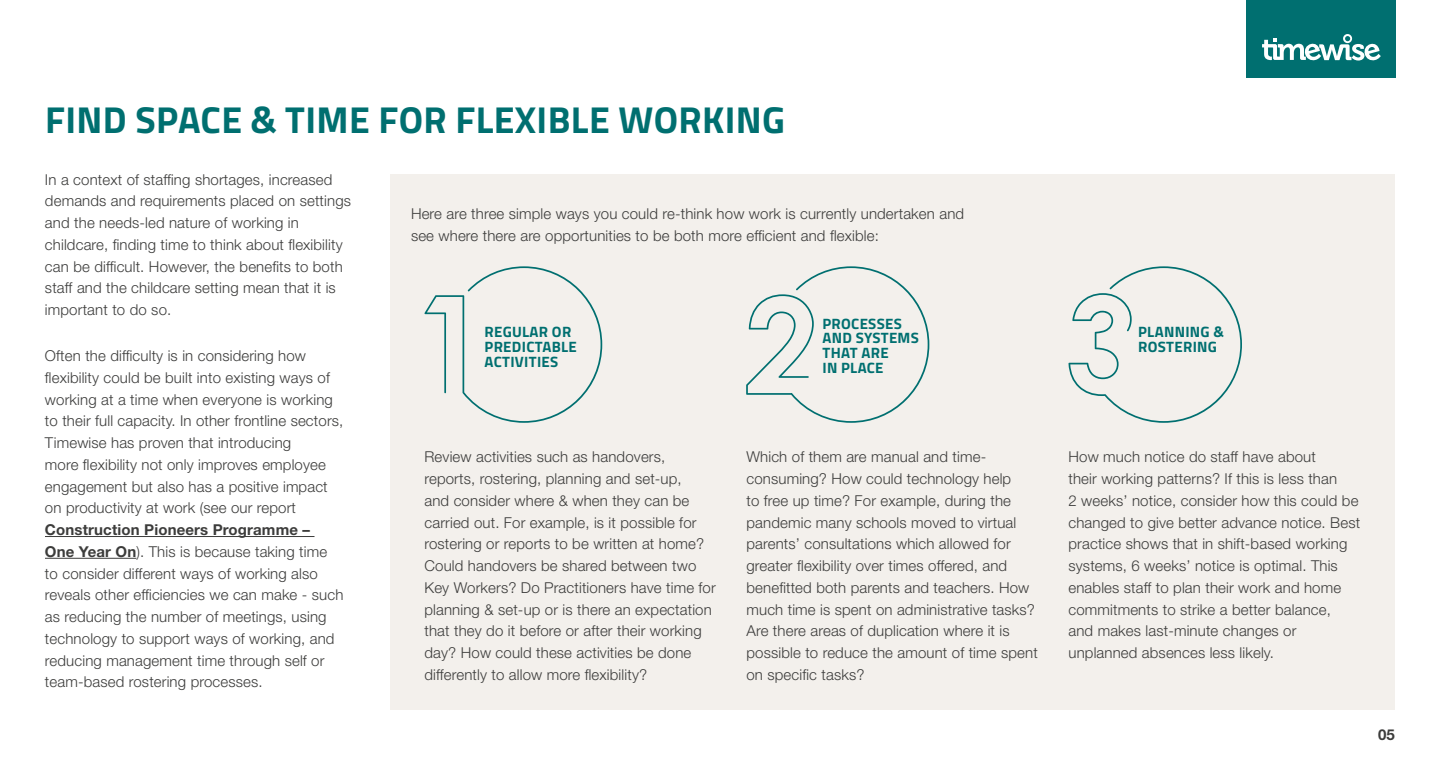
<style>
.page{position:relative;width:1440px;height:765px;background:#fff}
.page>*{position:absolute;margin:0;border:0;box-sizing:border-box;transform-origin:0 0}
.t1{font:700 37.5px "Titillium Web";letter-spacing:.01em;color:#006f70}
.t2{font:300 15px/21.8px "Helvetica Neue LT Std";letter-spacing:.01em;color:#3c3c3b}
.t3{font:700 15px/15px "Titillium Web";letter-spacing:.02em;color:#006f70}
.t4{font:700 15px "Helvetica Neue LT Std";color:#3c3c3b}
.s1{font-weight:700}
</style>
<div class="page">
<div style="left:390px;top:174px;width:1005px;height:536px;background:#f3f0ec"></div>
<hr style="left:45px;top:536px;width:270px;height:1px;background:#3c3c3b">
<hr style="left:45px;top:558px;width:91px;height:1px;background:#3c3c3b">
<div style="left:1246px;top:0;width:150px;height:77px;background:#006f70"></div>
<svg style="left:1262px;top:34px;width:119px;height:27px"></svg>
<svg style="left:1068px;top:266px;width:174px;height:157px"></svg>
<svg style="left:746px;top:266px;width:183px;height:157px"></svg>
<svg style="left:424px;top:266px;width:178px;height:157px"></svg>
<h1 class="t1" style="left:45px;top:91px;width:741px">FIND SPACE &amp; TIME FOR FLEXIBLE WORKING</h1>
<p class="t2" style="left:45px;top:168px;width:308px">In a context of staffing shortages, increased demands and requirements placed on settings and the needs-led nature of working in childcare, finding time to think about flexibility can be difficult. However, the benefits to both staff and the childcare setting mean that it is important to do so.</p>
<p class="t2" style="left:45px;top:345px;width:300px">Often the difficulty is in considering how flexibility could be built into existing ways of working at a time when everyone is working to their full capacity. In other frontline sectors, Timewise has proven that introducing<br>more flexibility not only improves employee engagement but also has a positive impact on productivity at work (see our report</p>
<p class="t2" style="left:45px;top:519px;width:300px"><span class="s1">Construction Pioneers Programme –<br>One Year On</span>). This is because taking time to consider different ways of working also reveals other efficiencies we can make - such as reducing the number of meetings, using technology to support ways of working, and reducing management time through self or team-based rostering processes.</p>
<p class="t2" style="left:411px;top:203px;width:555px">Here are three simple ways you could re-think how work is currently undertaken and see where there are opportunities to be both more efficient and flexible:</p>
<p class="t3" style="left:485px;top:323px;width:94px">REGULAR OR<br>PREDICTABLE<br>ACTIVITIES</p>
<p class="t3" style="left:822px;top:315px;width:98px">PROCESSES<br>AND SYSTEMS<br>THAT ARE<br>IN PLACE</p>
<p class="t3" style="left:1138px;top:323px;width:87px">PLANNING &amp;<br>ROSTERING</p>
<p class="t2" style="left:424px;top:446px;width:293px">Review activities such as handovers, reports, rostering, planning and set-up,<br>and consider where &amp; when they can be carried out. For example, is it possible for rostering or reports to be written at home?<br>Could handovers be shared between two Key Workers? Do Practitioners have time for planning &amp; set-up or is there an expectation that they do it before or after their working day? How could these activities be done differently to allow more flexibility?</p>
<p class="t2" style="left:747px;top:446px;width:293px">Which of them are manual and time&shy;consuming? How could technology help<br>to free up time? For example, during the pandemic many schools moved to virtual parents’ consultations which allowed for greater flexibility over times offered, and benefitted both parents and teachers. How much time is spent on administrative tasks?<br>Are there areas of duplication where it is possible to reduce the amount of time spent on specific tasks?</p>
<p class="t2" style="left:1069px;top:446px;width:293px">How much notice do staff have about<br>their working patterns? If this is less than<br>2 weeks’ notice, consider how this could be changed to give better advance notice. Best practice shows that in shift-based working systems, 6 weeks’ notice is optimal. This enables staff to plan their work and home commitments to strike a better balance,<br>and makes last-minute changes or unplanned absences less likely.</p>
<p class="t4" style="left:1378px;top:725px;width:18px">05</p>
</div>
